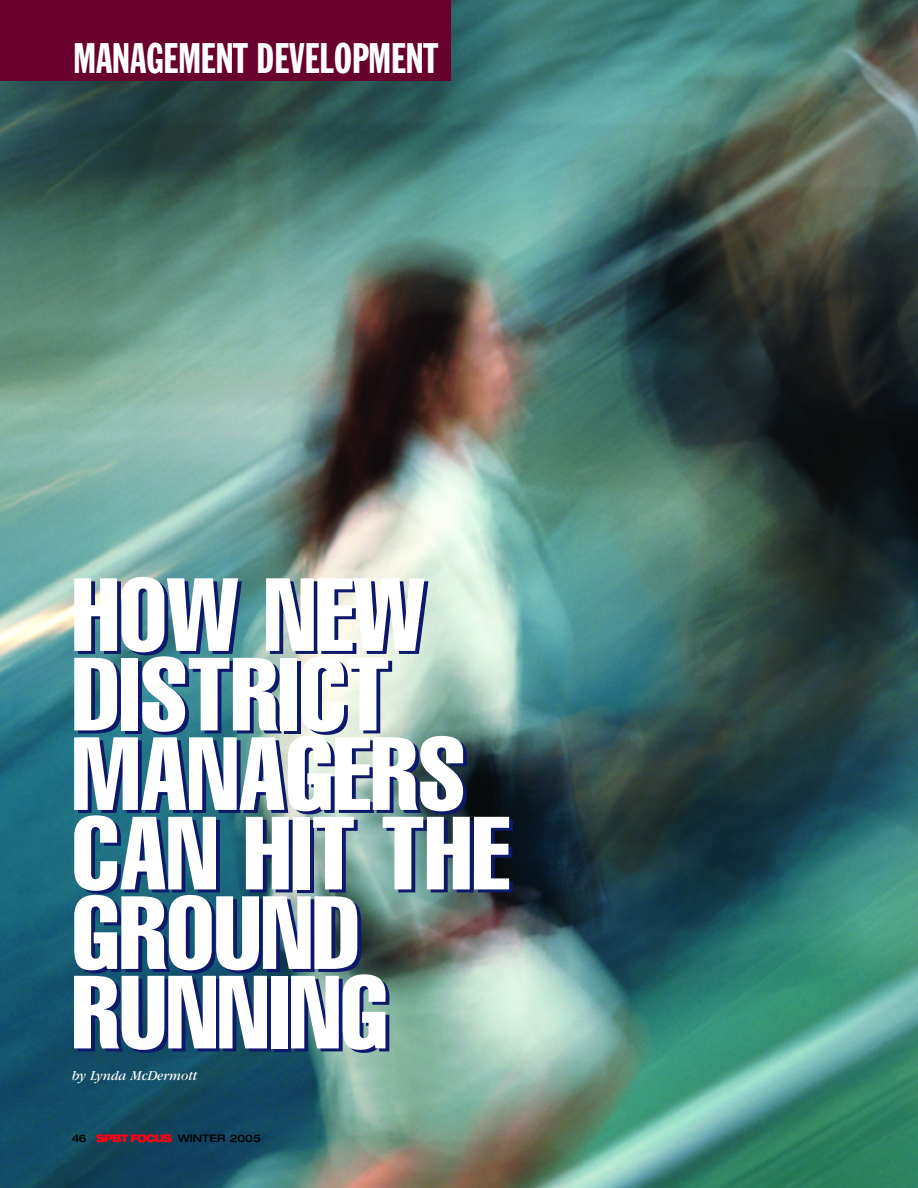
<style>
.page{position:relative;width:918px;height:1188px;background:#fff}
.page>*{position:absolute;margin:0;border:0;box-sizing:border-box;transform-origin:0 0}
.t1{font:extra-condensed 102px/79.5px "Helvetica";color:#fff}
.t2{font:42px "Franklin Gothic Extra Cond";color:#fff}
.t3{font:italic 14.25px "Garamond";color:#fff;scale:.95 1}
.t4{font:500 expanded 10.5px "Helvetica Neue";color:#000}
.s1{font-weight:900;color:#fe0015}
</style>
<div class="page">
<img style="left:0;top:0;width:918px;height:1188px">
<div style="left:0;top:0;width:450px;height:81px;background:#68012b"></div>
<p class="t2" style="left:74px;top:43px;width:366px">MANAGEMENT DEVELOPMENT</p>
<p class="t1" style="left:72px;top:581px;width:439px">HOW NEW<br>DISTRICT<br>MANAGERS<br>CAN HIT THE<br>GROUND<br>RUNNING</p>
<p class="t3" style="left:72px;top:1071px;width:133px">by Lynda McDermott</p>
<p class="t4" style="left:72px;top:1134px;width:190px">46 <span class="s1">SPBT FOCUS</span> WINTER 2005</p>
</div>
